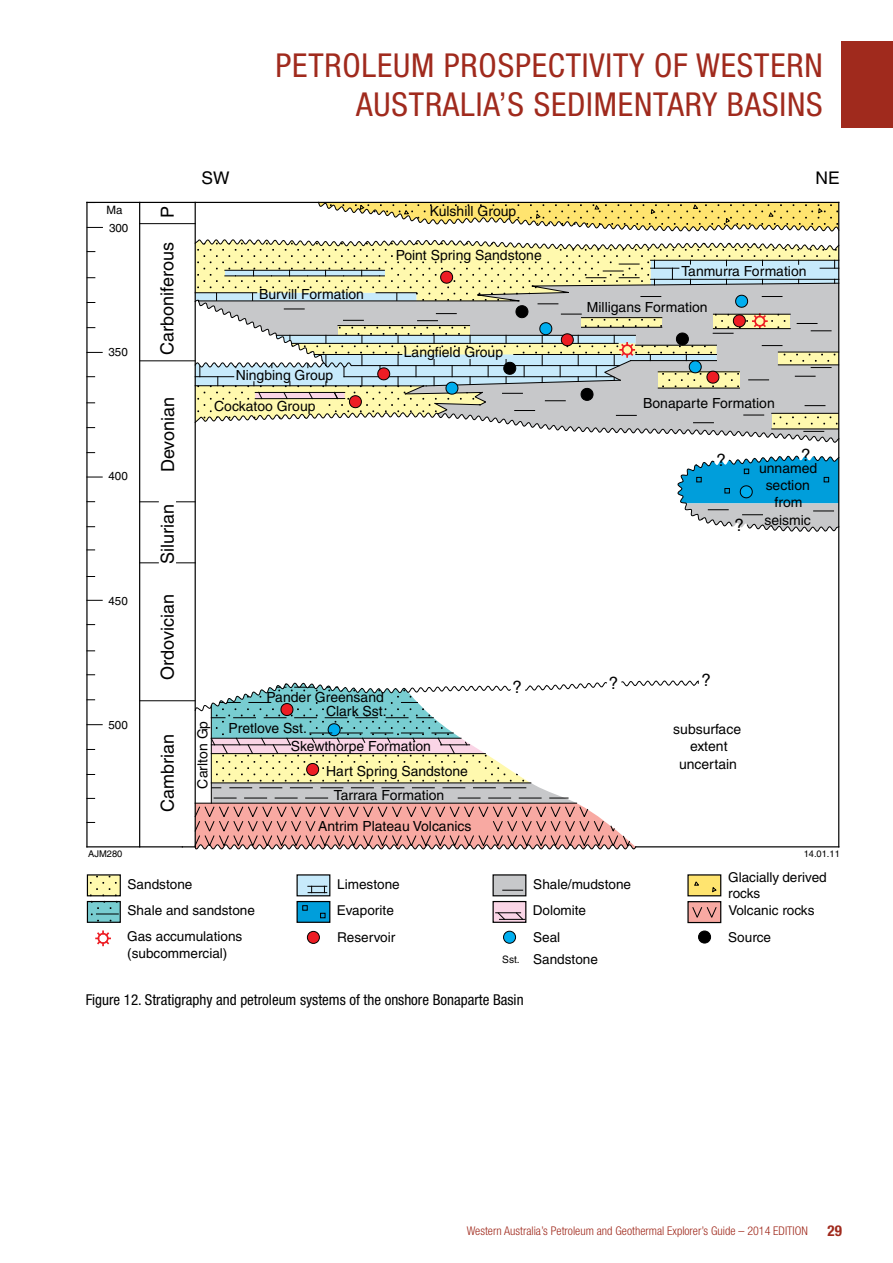
<style>
.page{position:relative;width:893px;height:1263px;background:#fff}
.page>*{position:absolute;margin:0;border:0;box-sizing:border-box;transform-origin:0 0}
.t1{font:condensed 33px/39.6px "Helvetica Neue";letter-spacing:.025em;color:#a02a1d;text-align:right}
.t2{font:18px "Helvetica";color:#000}
.t3{font:17.4px "Helvetica";color:#000}
.t4{font:17.1px "Helvetica";color:#000}
.t5{font:condensed 15px "Helvetica Neue";color:#000}
.t6{font:700 condensed 15px "Helvetica Neue";color:#a02a1d}
.t7{font:13.95px/17.2px "Helvetica";color:#000;text-align:center}
.t8{font:13.5px/15.8px "Helvetica";color:#000}
.t9{font:300 condensed 12px "Helvetica Neue";color:#a02a1d}
.t10{font:11.55px "Helvetica";color:#000}
.t11{font:9.3px "Helvetica";color:#000}
.s1{font-size:10.2px}
</style>
<div class="page">
<div style="left:842px;top:41px;width:51px;height:87px;background:#a02a1d"></div>
<hr style="left:87px;top:202px;width:752px;height:1px;background:#000">
<hr style="left:86px;top:202px;width:2px;height:645px;background:#000">
<hr style="left:139px;top:202px;width:1px;height:645px;background:#000">
<hr style="left:87px;top:846px;width:95px;height:1px;background:#000">
<hr style="left:838px;top:202px;width:1px;height:645px;background:#000">
<hr style="left:195px;top:202px;width:1px;height:645px;background:#000">
<div style="left:688px;top:902px;width:33px;height:20px;background:#f8a9a2"></div>
<div style="left:687px;top:901px;width:34px;height:22px;border:1px solid #000"></div>
<hr style="left:140px;top:223px;width:55px;height:1px;background:#000">
<hr style="left:140px;top:360px;width:55px;height:1px;background:#000">
<hr style="left:140px;top:700px;width:55px;height:1px;background:#000">
<svg style="left:88px;top:352px;width:14px;height:1px"></svg>
<svg style="left:87px;top:477px;width:15px;height:1px"></svg>
<svg style="left:87px;top:600px;width:15px;height:1px"></svg>
<svg style="left:87px;top:724px;width:15px;height:1px"></svg>
<svg style="left:88px;top:227px;width:14px;height:1px"></svg>
<div style="left:503px;top:931px;width:13px;height:12px;background:#00aeef;border-radius:50%"></div>
<div style="left:503px;top:931px;width:13px;height:13px;border:1px solid #000;border-radius:50%"></div>
<div style="left:688px;top:875px;width:33px;height:21px;background:#ffe46f"></div>
<div style="left:687px;top:874px;width:34px;height:22px;border:1px solid #000"></div>
<svg style="left:140px;top:501px;width:18px;height:1px"></svg>
<svg style="left:177px;top:562px;width:18px;height:1px"></svg>
<svg style="left:140px;top:562px;width:18px;height:1px"></svg>
<svg style="left:694px;top:881px;width:5px;height:5px"></svg>
<svg style="left:712px;top:887px;width:5px;height:5px"></svg>
<svg style="left:692px;top:907px;width:25px;height:11px"></svg>
<div style="left:87px;top:875px;width:33px;height:21px;background:#fff9ae"></div>
<div style="left:87px;top:874px;width:34px;height:22px;border:1px solid #000"></div>
<div style="left:297px;top:875px;width:33px;height:21px;background:#c7eafb"></div>
<div style="left:296px;top:874px;width:34px;height:22px;border:1px solid #000"></div>
<div style="left:297px;top:901px;width:33px;height:21px;background:#009edb"></div>
<div style="left:296px;top:901px;width:34px;height:22px;border:1px solid #000"></div>
<div style="left:493px;top:875px;width:33px;height:21px;background:#c7c8ca"></div>
<div style="left:492px;top:874px;width:34px;height:22px;border:1px solid #000"></div>
<div style="left:493px;top:901px;width:33px;height:21px;background:#fad5e6"></div>
<div style="left:492px;top:901px;width:34px;height:22px;border:1px solid #000"></div>
<div style="left:87px;top:901px;width:33px;height:21px;background:#78cdd1"></div>
<div style="left:87px;top:901px;width:34px;height:22px;border:1px solid #000"></div>
<svg style="left:90px;top:876px;width:29px;height:45px"></svg>
<svg style="left:503px;top:890px;width:20px;height:1px"></svg>
<svg style="left:496px;top:912px;width:29px;height:8px"></svg>
<svg style="left:320px;top:912px;width:5px;height:6px"></svg>
<svg style="left:302px;top:905px;width:6px;height:5px"></svg>
<svg style="left:308px;top:886px;width:19px;height:7px"></svg>
<div style="left:698px;top:931px;width:13px;height:12px;background:#000;border-radius:50%"></div>
<div style="left:698px;top:930px;width:13px;height:13px;border:1px solid #000;border-radius:50%"></div>
<svg style="left:96px;top:931px;width:14px;height:15px"></svg>
<div style="left:307px;top:931px;width:12px;height:12px;background:#ed1d24;border-radius:50%"></div>
<div style="left:307px;top:931px;width:13px;height:13px;border:1px solid #000;border-radius:50%"></div>
<hr style="left:636px;top:846px;width:203px;height:1px;background:#000">
<svg style="left:182px;top:677px;width:517px;height:173px"></svg>
<svg style="left:177px;top:201px;width:663px;height:335px"></svg>
<h1 class="t1" style="left:276px;top:45px;width:549px">PETROLEUM PROSPECTIVITY OF WESTERN<br>AUSTRALIA’S SEDIMENTARY BASINS</h1>
<p class="t10" style="left:106px;top:203px;width:18px">Ma</p>
<p class="t10" style="left:109px;top:221px;width:21px">300</p>
<p class="t10" style="left:109px;top:345px;width:21px">350</p>
<p class="t10" style="left:109px;top:470px;width:21px">400</p>
<p class="t10" style="left:109px;top:594px;width:21px">450</p>
<p class="t10" style="left:109px;top:718px;width:21px">500</p>
<p class="t11" style="left:88px;top:848px;width:36px">AJM280</p>
<p class="t3" style="left:202px;top:168px;width:30px">SW</p>
<p class="t3" style="left:815px;top:168px;width:26px">NE</p>
<p class="t2" style="left:157px;top:218px;width:13px;rotate:-90deg">P</p>
<p class="t7" style="left:430px;top:203px;width:88px">Kulshill Group</p>
<p class="t2" style="left:157px;top:355px;width:114px;rotate:-90deg">Carboniferous</p>
<p class="t7" style="left:259px;top:286px;width:106px">Burvill Formation</p>
<p class="t7" style="left:396px;top:246px;width:148px">Point Spring Sandstone</p>
<p class="t7" style="left:404px;top:344px;width:101px">Langfield Group</p>
<p class="t7" style="left:681px;top:262px;width:127px">Tanmurra Formation</p>
<p class="t7" style="left:587px;top:298px;width:122px">Milligans Formation</p>
<p class="t2" style="left:157px;top:472px;width:76px;rotate:-90deg">Devonian</p>
<p class="t2" style="left:157px;top:564px;width:62px;rotate:-90deg">Silurian</p>
<p class="t2" style="left:157px;top:680px;width:87px;rotate:-90deg">Ordovician</p>
<p class="t2" style="left:157px;top:812px;width:80px;rotate:-90deg">Cambrian</p>
<p class="t7" style="left:236px;top:366px;width:99px">Ningbing Group</p>
<p class="t7" style="left:214px;top:397px;width:103px">Cockatoo Group</p>
<p class="t7" style="left:194px;top:788px;width:69px;rotate:-90deg">Carlton Gp</p>
<p class="t7" style="left:267px;top:689px;width:119px">Pander Greensand</p>
<p class="t7" style="left:291px;top:737px;width:142px">Skewthorpe Formation</p>
<p class="t7" style="left:326px;top:703px;width:62px">Clark Sst.</p>
<p class="t7" style="left:228px;top:719px;width:80px">Pretlove Sst.</p>
<p class="t7" style="left:326px;top:762px;width:143px">Hart Spring Sandstone</p>
<p class="t7" style="left:334px;top:786px;width:112px">Tarrara Formation</p>
<p class="t7" style="left:318px;top:817px;width:155px">Antrim Plateau Volcanics</p>
<p class="t7" style="left:643px;top:395px;width:133px">Bonaparte Formation</p>
<p class="t4" style="left:716px;top:450px;width:11px">?</p>
<p class="t4" style="left:801px;top:445px;width:11px">?</p>
<p class="t7" style="left:759px;top:459px;width:60px">unnamed section from seismic</p>
<p class="t4" style="left:734px;top:515px;width:11px">?</p>
<p class="t4" style="left:513px;top:677px;width:11px">?</p>
<p class="t4" style="left:609px;top:673px;width:11px">?</p>
<p class="t4" style="left:701px;top:670px;width:11px">?</p>
<p class="t7" style="left:673px;top:720px;width:69px">subsurface extent uncertain</p>
<p class="t11" style="left:804px;top:848px;width:38px">14.01.11</p>
<p class="t8" style="left:128px;top:876px;width:66px">Sandstone</p>
<p class="t8" style="left:337px;top:876px;width:64px">Limestone</p>
<p class="t8" style="left:533px;top:876px;width:99px">Shale/mudstone</p>
<p class="t8" style="left:128px;top:902px;width:129px">Shale and sandstone</p>
<p class="t8" style="left:337px;top:902px;width:59px">Evaporite</p>
<p class="t8" style="left:533px;top:902px;width:55px">Dolomite</p>
<p class="t8" style="left:728px;top:869px;width:100px">Glacially derived rocks</p>
<p class="t8" style="left:728px;top:902px;width:88px">Volcanic rocks</p>
<p class="t8" style="left:127px;top:929px;width:117px">Gas accumulations</p>
<p class="t8" style="left:337px;top:930px;width:60px">Reservoir</p>
<p class="t8" style="left:533px;top:929px;width:29px">Seal</p>
<p class="t8" style="left:728px;top:929px;width:44px">Source</p>
<p class="t8" style="left:127px;top:945px;width:102px">(subcommercial)</p>
<p class="t8" style="left:502px;top:951px;width:97px"><span class="s1">Sst.</span> Sandstone</p>
<p class="t5" style="left:86px;top:991px;width:439px">Figure 12. Stratigraphy and petroleum systems of the onshore Bonaparte Basin</p>
<p class="t9" style="left:467px;top:1224px;width:343px">Western Australia’s Petroleum and Geothermal Explorer’s Guide – 2014 EDITION</p>
<p class="t6" style="left:827px;top:1221px;width:16px">29</p>
</div>
